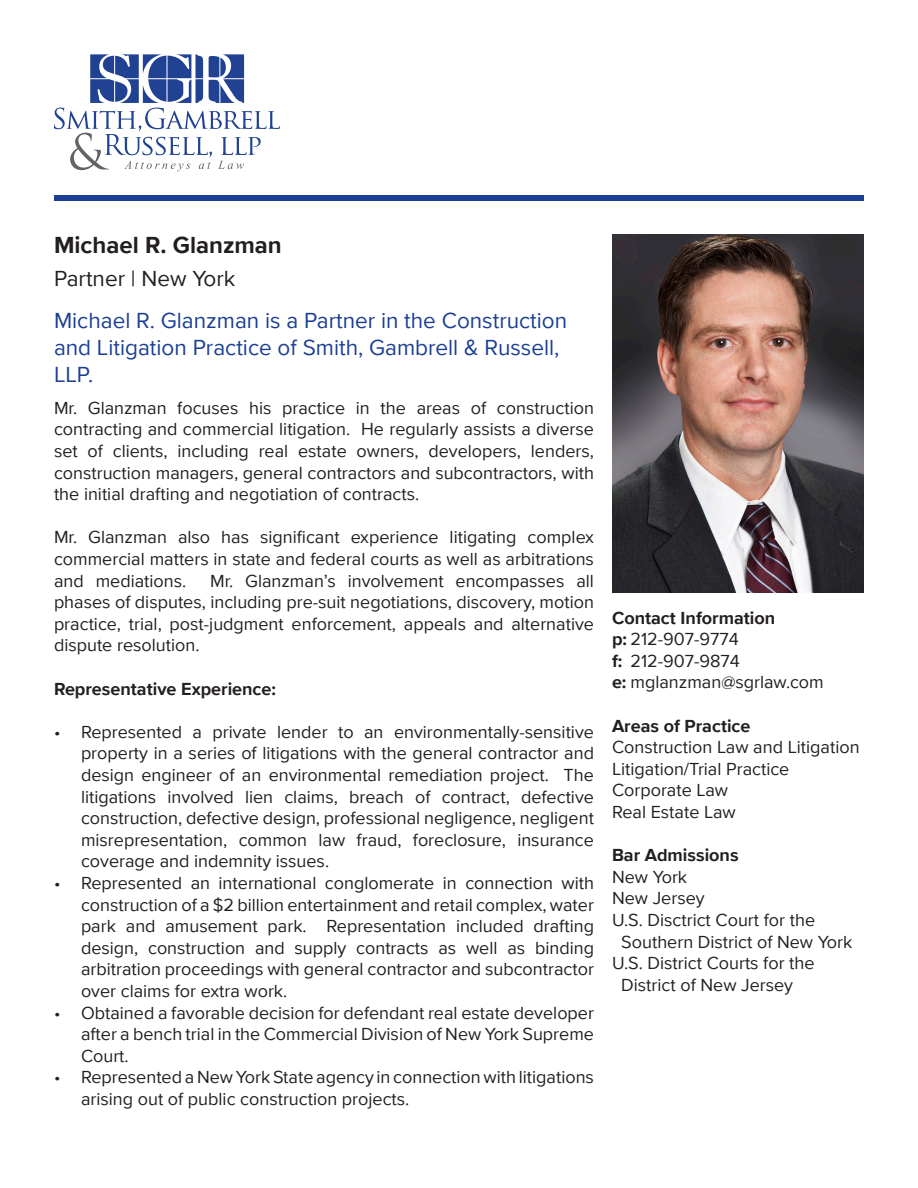
<style>
.page{position:relative;width:918px;height:1188px;background:#fff}
.page>*{position:absolute;margin:0;border:0;box-sizing:border-box;transform-origin:0 0}
.Attorney_Name{font:700 24px "Proxima Nova";color:#231f20}
.Subtitle_Blue{font:22.5px/27px "Proxima Nova";color:#1b3f94}
.City_of_Practice_Hea{font:22.5px "Proxima Nova";color:#231f20}
.Body_of_Bio{font:18px/21.6px "Proxima Nova";color:#231f20;text-align:justify}
.Sidebar_text{font:18px/21.6px "Proxima Nova";color:#231f20}
.Sidebar_header{font:700 18px "Proxima Nova";color:#231f20}
.Body_of_Bio-2{font:700 18px "Proxima Nova";color:#231f20}
.s1{font-weight:700}
</style>
<div class="page">
<svg style="left:54px;top:54px;width:226px;height:117px"></svg>
<div style="left:54px;top:196px;width:810px;height:5px;background:#1b3f94"></div>
<img style="left:612px;top:234px;width:252px;height:358px">
<p class="Attorney_Name" style="left:54px;top:227px;width:229px">Michael R. Glanzman</p>
<p class="City_of_Practice_Hea" style="left:54px;top:262px;width:183px">Partner | New York</p>
<p class="Subtitle_Blue" style="left:54px;top:306px;width:515px">Michael R. Glanzman is a Partner in the Construction and Litigation Practice of Smith, Gambrell &amp; Russell,<br>LLP.</p>
<p class="Body_of_Bio" style="left:54px;top:396px;width:542px">Mr. Glanzman focuses his practice in the areas of construction contracting and commercial litigation. He regularly assists a diverse set of clients, including real estate owners, developers, lenders, construction managers, general contractors and subcontractors, with the initial drafting and negotiation of contracts.</p>
<p class="Body_of_Bio" style="left:54px;top:526px;width:542px">Mr. Glanzman also has significant experience litigating complex commercial matters in state and federal courts as well as arbitrations and mediations.</p>
<p class="Body_of_Bio" style="left:54px;top:569px;width:542px;text-indent:156px">Mr. Glanzman’s involvement encompasses all phases of disputes, including pre-suit negotiations, discovery, motion practice, trial, post-judgment enforcement, appeals and alternative dispute resolution.</p>
<p class="Body_of_Bio-2" style="left:54px;top:675px;width:224px">Representative Experience:</p>
<p class="Body_of_Bio" style="left:81px;top:720px;width:515px;text-indent:-27px">• Represented a private lender to an environmentally-sensitive property in a series of litigations with the general contractor and design engineer of an environmental remediation project. The litigations involved lien claims, breach of contract, defective construction, defective design, professional negligence, negligent misrepresentation, common law fraud, foreclosure, insurance coverage and indemnity issues.</p>
<p class="Body_of_Bio" style="left:81px;top:871px;width:515px;text-indent:-27px">• Represented an international conglomerate in connection with construction of a $2 billion entertainment and retail complex, water park and amusement park. Representation included drafting design, construction and supply contracts as well as binding arbitration proceedings with general contractor and subcontractor over claims for extra work.</p>
<p class="Body_of_Bio" style="left:81px;top:1001px;width:515px;text-indent:-27px">• Obtained a favorable decision for defendant real estate developer after a bench trial in the Commercial Division of New York Supreme Court.</p>
<p class="Body_of_Bio" style="left:81px;top:1066px;width:514px;text-indent:-27px">• Represented a New York State agency in connection with litigations arising out of public construction projects.</p>
<p class="Body_of_Bio" style="left:612px;top:606px;width:213px;text-align:left"><span class="s1">Contact Information<br>p:</span> 212-907-9774<br><span class="s1">f:<br>e:</span> mglanzman@sgrlaw.com</p>
<p class="Body_of_Bio" style="left:631px;top:649px;width:111px">212-907-9874</p>
<p class="Sidebar_header" style="left:612px;top:712px;width:140px">Areas of Practice</p>
<p class="Sidebar_text" style="left:612px;top:736px;width:249px">Construction Law and Litigation</p>
<p class="Sidebar_text" style="left:612px;top:757px;width:179px">Litigation/Trial Practice</p>
<p class="Sidebar_text" style="left:612px;top:779px;width:118px">Corporate Law</p>
<p class="Sidebar_text" style="left:612px;top:800px;width:125px">Real Estate Law</p>
<p class="Sidebar_header" style="left:612px;top:842px;width:128px">Bar Admissions</p>
<p class="Sidebar_text" style="left:612px;top:865px;width:77px">New York</p>
<p class="Sidebar_text" style="left:612px;top:887px;width:94px">New Jersey</p>
<p class="Sidebar_text" style="left:621px;top:908px;width:233px;text-indent:-9px">U.S. Disctrict Court for the<br>Southern District of New York</p>
<p class="Sidebar_text" style="left:621px;top:952px;width:195px;text-indent:-9px">U.S. District Courts for the<br>District of New Jersey</p>
</div>
